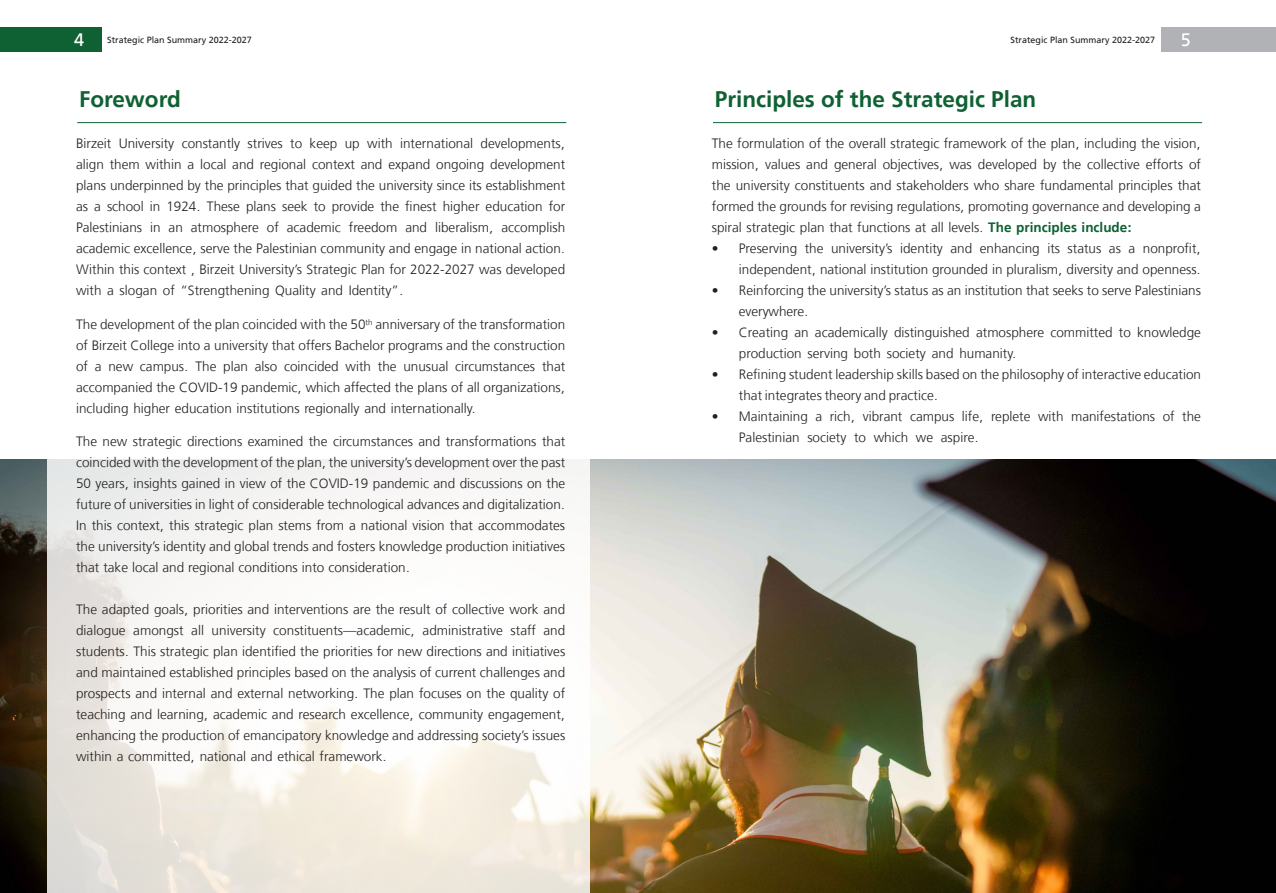
<style>
.page{position:relative;width:1276px;height:893px;background:#fff}
.page>*{position:absolute;margin:0;border:0;box-sizing:border-box;transform-origin:0 0}
.t1{font:700 22.5px "Frutiger LT Arabic 65";color:#0f6133}
.t2{font:18px "Frutiger LT Arabic 55 Roman";color:#fff}
.t3{font:300 13.5px/21px "Frutiger LT Arabic 45";color:#231f20;text-align:justify}
.t4{font:9px "Frutiger LT Arabic 55 Roman";color:#231f20}
.s1{font-family:"Frutiger LT Arabic 65";font-weight:700;color:#0f6133}
</style>
<div class="page">
<div style="left:1161px;top:28px;width:115px;height:24px;background:#b1b2b6"></div>
<div style="left:0;top:28px;width:102px;height:24px;background:#0f6133"></div>
<img style="left:0;top:459px;width:1276px;height:434px">
<svg style="left:48px;top:122px;width:542px;height:771px"></svg>
<hr style="left:77px;top:122px;width:489px;height:1px;background:#0f6133">
<hr style="left:713px;top:122px;width:489px;height:1px;background:#0f6133">
<h2 class="t2" style="left:74px;top:26px;width:12px">4</h2>
<p class="t4" style="left:107px;top:33px;width:146px">Strategic Plan Summary 2022-2027</p>
<p class="t4" style="left:1010px;top:33px;width:146px">Strategic Plan Summary 2022-2027</p>
<h2 class="t2" style="left:1180px;top:26px;width:12px">5</h2>
<p class="t1" style="left:79px;top:80px;width:103px">Foreword</p>
<p class="t1" style="left:715px;top:80px;width:323px">Principles of the Strategic Plan</p>
<p class="t3" style="left:76px;top:132px;width:490px">Birzeit University constantly strives to keep up with international developments, align them within a local and regional context and expand ongoing development plans underpinned by the principles that guided the university since its establishment as a school in 1924. These plans seek to provide the finest higher education for Palestinians in an atmosphere of academic freedom and liberalism, accomplish academic excellence, serve the Palestinian community and engage in national action.<br>Within this context , Birzeit University’s Strategic Plan for 2022-2027 was developed with a slogan of “Strengthening Quality and Identity”.</p>
<p class="t3" style="left:76px;top:314px;width:490px">The development of the plan coincided with the 50<sup>th</sup> anniversary of the transformation of Birzeit College into a university that offers Bachelor programs and the construction of a new campus. The plan also coincided with the unusual circumstances that accompanied the COVID-19 pandemic, which affected the plans of all organizations, including higher education institutions regionally and internationally.</p>
<p class="t3" style="left:76px;top:431px;width:490px">The new strategic directions examined the circumstances and transformations that coincided with the development of the plan, the university’s development over the past 50 years, insights gained in view of the COVID-19 pandemic and discussions on the future of universities in light of considerable technological advances and digitalization.<br>In this context, this strategic plan stems from a national vision that accommodates the university’s identity and global trends and fosters knowledge production initiatives that take local and regional conditions into consideration.</p>
<p class="t3" style="left:76px;top:599px;width:490px">The adapted goals, priorities and interventions are the result of collective work and dialogue amongst all university constituents—academic, administrative staff and students. This strategic plan identified the priorities for new directions and initiatives and maintained established principles based on the analysis of current challenges and prospects and internal and external networking. The plan focuses on the quality of teaching and learning, academic and research excellence, community engagement, enhancing the production of emancipatory knowledge and addressing society’s issues within a committed, national and ethical framework.</p>
<p class="t3" style="left:712px;top:132px;width:490px">The formulation of the overall strategic framework of the plan, including the vision, mission, values and general objectives, was developed by the collective efforts of the university constituents and stakeholders who share fundamental principles that formed the grounds for revising regulations, promoting governance and developing a spiral strategic plan that functions at all levels. <span class="s1">The principles include:</span></p>
<p class="t3" style="left:712px;top:237px;width:490px;text-align:right">• Preserving the university’s identity and enhancing its status as a nonprofit, independent, national institution grounded in pluralism, diversity and openness.</p>
<p class="t3" style="left:739px;top:279px;width:463px;text-indent:-27px">• Reinforcing the university’s status as an institution that seeks to serve Palestinians everywhere.</p>
<p class="t3" style="left:739px;top:321px;width:463px;text-indent:-27px">• Creating an academically distinguished atmosphere committed to knowledge production serving both society and humanity.</p>
<p class="t3" style="left:739px;top:363px;width:463px;text-indent:-27px">• Refining student leadership skills based on the philosophy of interactive education that integrates theory and practice.</p>
<p class="t3" style="left:739px;top:405px;width:463px;text-indent:-27px">• Maintaining a rich, vibrant campus life, replete with manifestations of the<br>Palestinian society to which we aspire.</p>
</div>
